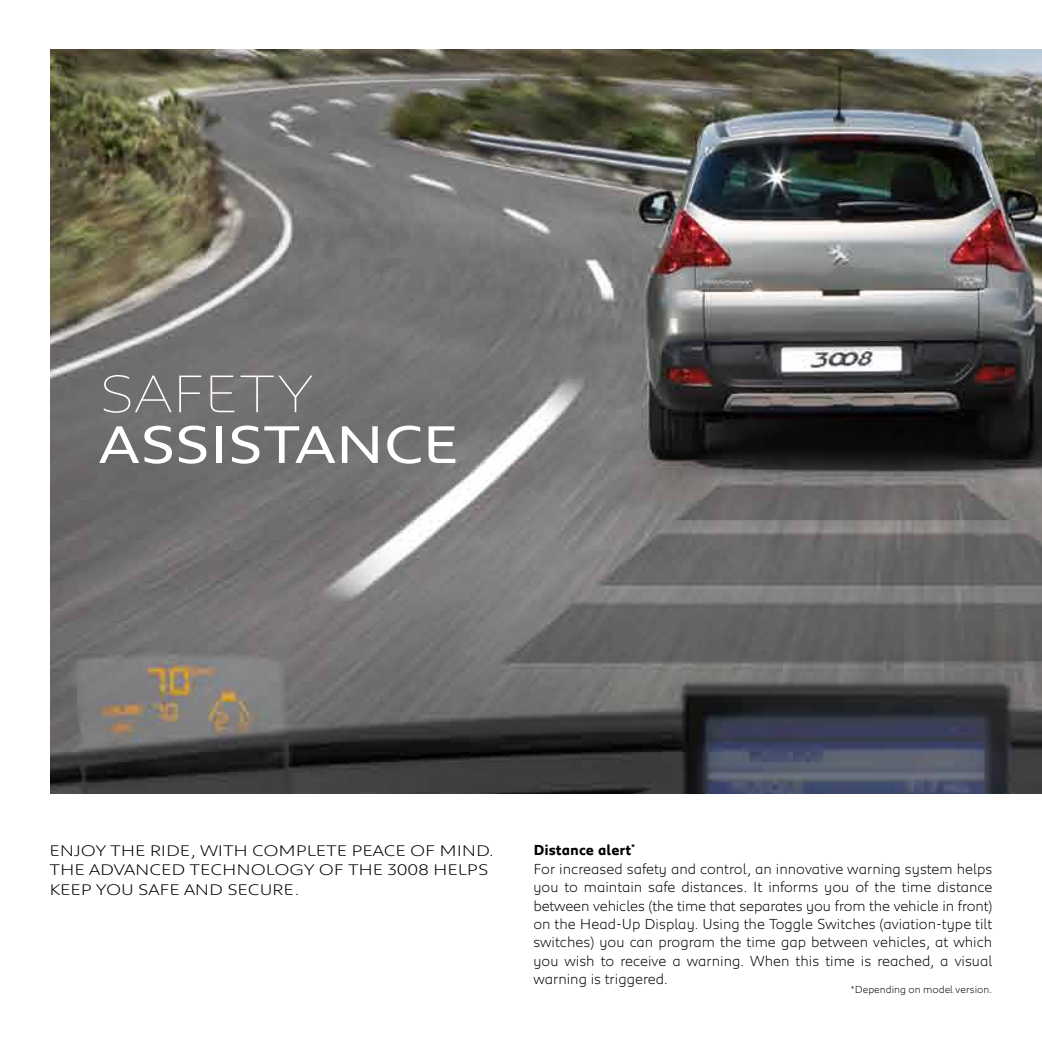
<style>
.page{position:relative;width:1042px;height:1042px;background:#fff}
.page>*{position:absolute;margin:0;border:0;box-sizing:border-box;transform-origin:0 0}
.t1{font:54.25px "Peugeot Expanded";letter-spacing:-.02em;color:#fff}
.t2{font:200 54.25px "Peugeot Expanded";color:#fff}
.t3{font:300 15.75px/19.2px "Peugeot Expanded";letter-spacing:-.01em;color:#000}
.t4{font:300 14.88px/18.4px "Peugeot";color:#000}
.t5{font:300 10.5px "Peugeot";color:#000}
.s1{font-weight:700}
</style>
<div class="page">
<img style="left:50px;top:50px;width:992px;height:744px">
<h1 class="t2" style="left:99px;top:356px;width:215px">SAFETY</h1>
<h1 class="t1" style="left:99px;top:407px;width:362px">ASSISTANCE</h1>
<p class="t3" style="left:50px;top:840px;width:446px">ENJOY THE RIDE, WITH COMPLETE PEACE OF MIND.<br>THE ADVANCE D TECHNOLOGY OF THE 3008 HE LPS<br>KEEP YOU SAFE AND SECURE .</p>
<p class="t4" style="left:533px;top:840px;width:460px"><span class="s1">Distance alert</span><sup>*<br></sup>For increased safety and control, an innovative warning system helps you to maintain safe distances. It informs you of the time distance between vehicles (the time that separates you from the vehicle in front) on the Head-Up Display. Using the Toggle Switches (aviation-type tilt switches) you can program the time gap between vehicles, at which you wish to receive a warning. When this time is reached, a visual warning is triggered.</p>
<p class="t5" style="left:851px;top:982px;width:142px">*Depending on model version.</p>
</div>
